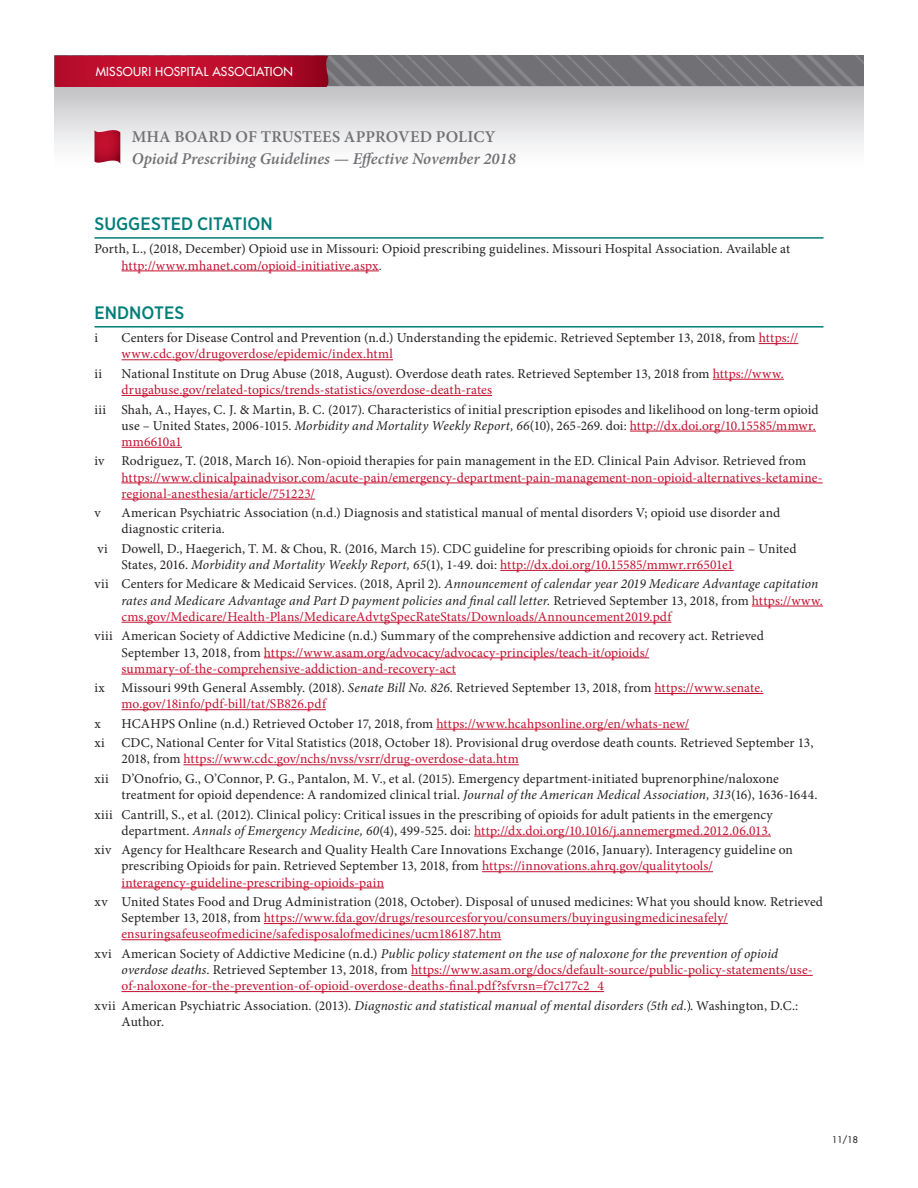
<style>
.page{position:relative;width:918px;height:1188px;background:#fff}
.page>*{position:absolute;margin:0;border:0;box-sizing:border-box;transform-origin:0 0}
.Subhead{font:500 18px "Gotham Narrow";color:#007e7a}
.t1{font:italic 600 16.5px "Minion Pro";color:#717074}
.t2{font:600 16.5px "Minion Pro";letter-spacing:.01em;color:#717074}
.Endnotes{font:13.5px/16.2px "Minion Pro";letter-spacing:.005em;color:#231f20}
.Endnotes-2{font:13.5px/16.2px "Minion Pro";letter-spacing:.005em;color:#c3102f}
.Endnotes-3{font:italic 13.5px/16.2px "Minion Pro";letter-spacing:.01em;color:#231f20}
.t3{font:12px "Futura";letter-spacing:.025em;color:#fff}
.Body{font:9px "Futura";color:#231f20}
.s1{color:#c3102f}
.s2{font-style:italic}
.s3{color:#231f20}
.s4{font-style:normal}
.s5{font-style:normal;color:#c3102f}
.s6{font-style:italic;color:#231f20}
</style>
<div class="page">
<svg style="left:54px;top:55px;width:810px;height:32px;background:#777579"></svg>
<div style="left:54px;top:87px;width:810px;height:104px;background:linear-gradient(to bottom,#c9c9cc,#fff)"></div>
<svg style="left:94px;top:130px;width:26px;height:34px"></svg>
<svg style="left:55px;top:56px;width:274px;height:31px;background:#b70c2b"></svg>
<hr style="left:94px;top:237px;width:730px;height:2px;background:#007e7a">
<hr style="left:122px;top:271px;width:257px;height:1px;background:#c3102f">
<hr style="left:94px;top:326px;width:730px;height:2px;background:#007e7a">
<hr style="left:759px;top:343px;width:39px;height:1px;background:#c3102f">
<hr style="left:122px;top:359px;width:271px;height:1px;background:#c3102f">
<hr style="left:713px;top:379px;width:71px;height:1px;background:#c3102f">
<hr style="left:122px;top:395px;width:370px;height:1px;background:#c3102f">
<hr style="left:630px;top:431px;width:186px;height:1px;background:#c3102f">
<hr style="left:122px;top:447px;width:60px;height:1px;background:#c3102f">
<hr style="left:122px;top:483px;width:701px;height:1px;background:#c3102f">
<hr style="left:122px;top:499px;width:193px;height:1px;background:#c3102f">
<hr style="left:500px;top:570px;width:234px;height:1px;background:#c3102f">
<hr style="left:752px;top:606px;width:71px;height:1px;background:#c3102f">
<hr style="left:122px;top:622px;width:549px;height:1px;background:#c3102f">
<hr style="left:264px;top:658px;width:385px;height:1px;background:#c3102f">
<hr style="left:122px;top:674px;width:334px;height:1px;background:#c3102f">
<hr style="left:655px;top:693px;width:108px;height:1px;background:#c3102f">
<hr style="left:122px;top:709px;width:204px;height:1px;background:#c3102f">
<hr style="left:436px;top:729px;width:253px;height:1px;background:#c3102f">
<hr style="left:183px;top:764px;width:336px;height:1px;background:#c3102f">
<hr style="left:474px;top:836px;width:297px;height:1px;background:#c3102f">
<hr style="left:482px;top:871px;width:231px;height:1px;background:#c3102f">
<hr style="left:122px;top:888px;width:262px;height:1px;background:#c3102f">
<hr style="left:264px;top:923px;width:464px;height:1px;background:#c3102f">
<hr style="left:122px;top:939px;width:379px;height:1px;background:#c3102f">
<hr style="left:411px;top:975px;width:402px;height:1px;background:#c3102f">
<hr style="left:122px;top:991px;width:482px;height:1px;background:#c3102f">
<svg style="left:687px;top:1000px;width:3px;height:12px"></svg>
<p class="t3" style="left:96px;top:64px;width:199px">MISSOURI HOSPITAL ASSOCIATION</p>
<p class="t2" style="left:132px;top:125px;width:365px">MHA BOARD OF TRUSTEES APPROVED POLICY</p>
<p class="t1" style="left:132px;top:147px;width:386px">Opioid Prescribing Guidelines — Effective November 2018</p>
<p class="Subhead" style="left:94px;top:213px;width:180px">SUGGESTED CITATION</p>
<p class="Endnotes" style="left:122px;top:241px;width:670px;text-indent:-27px">Porth, L., (2018, December) Opioid use in Missouri: Opioid prescribing guidelines. Missouri Hospital Association. Available at <span class="s1">http://www.mhanet.com/opioid-initiative.aspx</span>.</p>
<p class="Subhead" style="left:94px;top:302px;width:91px">ENDNOTES</p>
<p class="Endnotes" style="left:94px;top:330px;width:5px">i</p>
<p class="Endnotes" style="left:122px;top:330px;width:678px">Centers for Disease Control and Prevention (n.d.) Understanding the epidemic. Retrieved September 13, 2018, from <span class="s1">https:// www.cdc.gov/drugoverdose/epidemic/index.html</span></p>
<p class="Endnotes" style="left:94px;top:366px;width:9px">ii</p>
<p class="Endnotes" style="left:122px;top:366px;width:664px">National Institute on Drug Abuse (2018, August). Overdose death rates. Retrieved September 13, 2018 from <span class="s1">https://www. drugabuse.gov/related-topics/trends-statistics/overdose-death-rates</span></p>
<p class="Endnotes" style="left:122px;top:401px;width:699px;text-indent:-27px">iii Shah, A., Hayes, C. J. &amp; Martin, B. C. (2017). Characteristics of initial prescription episodes and likelihood on long-term opioid use – United States, 2006-1015. <span class="s2">Morbidity and Mortality Weekly Report, 66</span>(10), 265-269. doi: <span class="s1">http://dx.doi.org/10.15585/mmwr. mm6610a1</span></p>
<p class="Endnotes" style="left:94px;top:453px;width:11px">iv</p>
<p class="Endnotes-2" style="left:122px;top:453px;width:703px"><span class="s3">Rodriguez, T. (2018, March 16). Non-opioid therapies for pain management in the ED. Clinical Pain Advisor. Retrieved from </span>https://www.clinicalpainadvisor.com/acute-pain/emergency-department-pain-management-non-opioid-alternatives-ketamine&shy;regional-anesthesia/article/751223/</p>
<p class="Endnotes" style="left:94px;top:505px;width:8px">v</p>
<p class="Endnotes" style="left:122px;top:505px;width:660px">American Psychiatric Association (n.d.) Diagnosis and statistical manual of mental disorders V; opioid use disorder and diagnostic criteria.</p>
<p class="Endnotes" style="left:122px;top:540px;width:676px;text-indent:-24px">vi Dowell, D., Haegerich, T. M. &amp; Chou, R. (2016, March 15). CDC guideline for prescribing opioids for chronic pain – United<br>States, 2016. <span class="s2">Morbidity and Mortality Weekly Report, 65</span>(1), 1-49. doi: <span class="s1">http://dx.doi.org/10.15585/mmwr.rr6501e1</span></p>
<p class="Endnotes-3" style="left:122px;top:576px;width:703px;text-indent:-27px"><span class="s4">vii Centers for Medicare &amp; Medicaid Services. (2018, April 2).</span> Announcement of calendar year 2019 Medicare Advantage capitation rates and Medicare Advantage and Part D payment policies and final call letter. <span class="s4">Retrieved September 13, 2018, from</span> <span class="s5">https://www. cms.gov/Medicare/Health-Plans/MedicareAdvtgSpecRateStats/Downloads/Announcement2019.pdf</span></p>
<p class="Endnotes" style="left:122px;top:628px;width:644px;text-indent:-27px">viii American Society of Addictive Medicine (n.d.) Summary of the comprehensive addiction and recovery act. Retrieved<br>September 13, 2018, from <span class="s1">https://www.asam.org/advocacy/advocacy-principles/teach-it/opioids/ summary-of-the-comprehensive-addiction-and-recovery-act</span></p>
<p class="Endnotes" style="left:122px;top:680px;width:643px;text-indent:-27px">ix Missouri 99th General Assembly. (2018). <span class="s2">Senate Bill No. 826</span>. Retrieved September 13, 2018, from <span class="s1">https://www.senate. mo.gov/18info/pdf-bill/tat/SB826.pdf</span></p>
<p class="Endnotes" style="left:95px;top:715px;width:8px">x</p>
<p class="Endnotes" style="left:122px;top:715px;width:569px">HCAHPS Online (n.d.) Retrieved October 17, 2018, from <span class="s1">https://www.hcahpsonline.org/en/whats-new/</span></p>
<p class="Endnotes" style="left:122px;top:735px;width:693px;text-indent:-27px">xi CDC, National Center for Vital Statistics (2018, October 18). Provisional drug overdose death counts. Retrieved September 13,<br>2018, from <span class="s1">https://www.cdc.gov/nchs/nvss/vsrr/drug-overdose-data.htm</span></p>
<p class="Endnotes" style="left:122px;top:771px;width:698px;text-indent:-27px">xii D’Onofrio, G., O’Connor, P. G., Pantalon, M. V., et al. (2015). Emergency department-initiated buprenorphine/naloxone treatment for opioid dependence: A randomized clinical trial. <span class="s2">Journal of the American Medical Association, 313</span>(16), 1636-1644.</p>
<p class="Endnotes" style="left:95px;top:806px;width:680px;text-align:right">xiii Cantrill, S., et al. (2012). Clinical policy: Critical issues in the prescribing of opioids for adult patients in the emergency department. <span class="s2">Annals of Emergency Medicine, 60</span>(4), 499-525. doi: <span class="s1">http://dx.doi.org/10.1016/j.annemergmed.2012.06.013.</span></p>
<p class="Endnotes" style="left:122px;top:842px;width:673px;text-indent:-27px">xiv Agency for Healthcare Research and Quality Health Care Innovations Exchange (2016, January). Interagency guideline on prescribing Opioids for pain. Retrieved September 13, 2018, from <span class="s1">https://innovations.ahrq.gov/qualitytools/ interagency-guideline-prescribing-opioids-pain</span></p>
<p class="Endnotes-2" style="left:122px;top:894px;width:703px;text-indent:-27px"><span class="s3">xv United States Food and Drug Administration (2018, October). Disposal of unused medicines: What you should know. Retrieved<br>September 13, 2018, from</span> https://www.fda.gov/drugs/resourcesforyou/consumers/buyingusingmedicinesafely/ ensuringsafeuseofmedicine/safedisposalofmedicines/ucm186187.htm</p>
<p class="Endnotes-2" style="left:122px;top:945px;width:693px;text-indent:-27px"><span class="s3">xvi American Society of Addictive Medicine (n.d.)</span> <span class="s6">Public policy statement on the use of naloxone for the prevention of opioid overdose deaths</span><span class="s3">. Retrieved September 13, 2018, from</span> https://www.asam.org/docs/default-source/public-policy-statements/use&shy;of-naloxone-for-the-prevention-of-opioid-overdose-deaths-final.pdf?sfvrsn=f7c177c2_4</p>
<p class="Endnotes" style="left:122px;top:997px;width:678px;text-indent:-27px">xvii American Psychiatric Association. (2013). <span class="s2">Diagnostic and statistical manual of mental disorders (5th ed.</span> . Washington, D.C.:<br>Author.</p>
<p class="Body" style="left:832px;top:1134px;width:27px">11/18</p>
</div>
